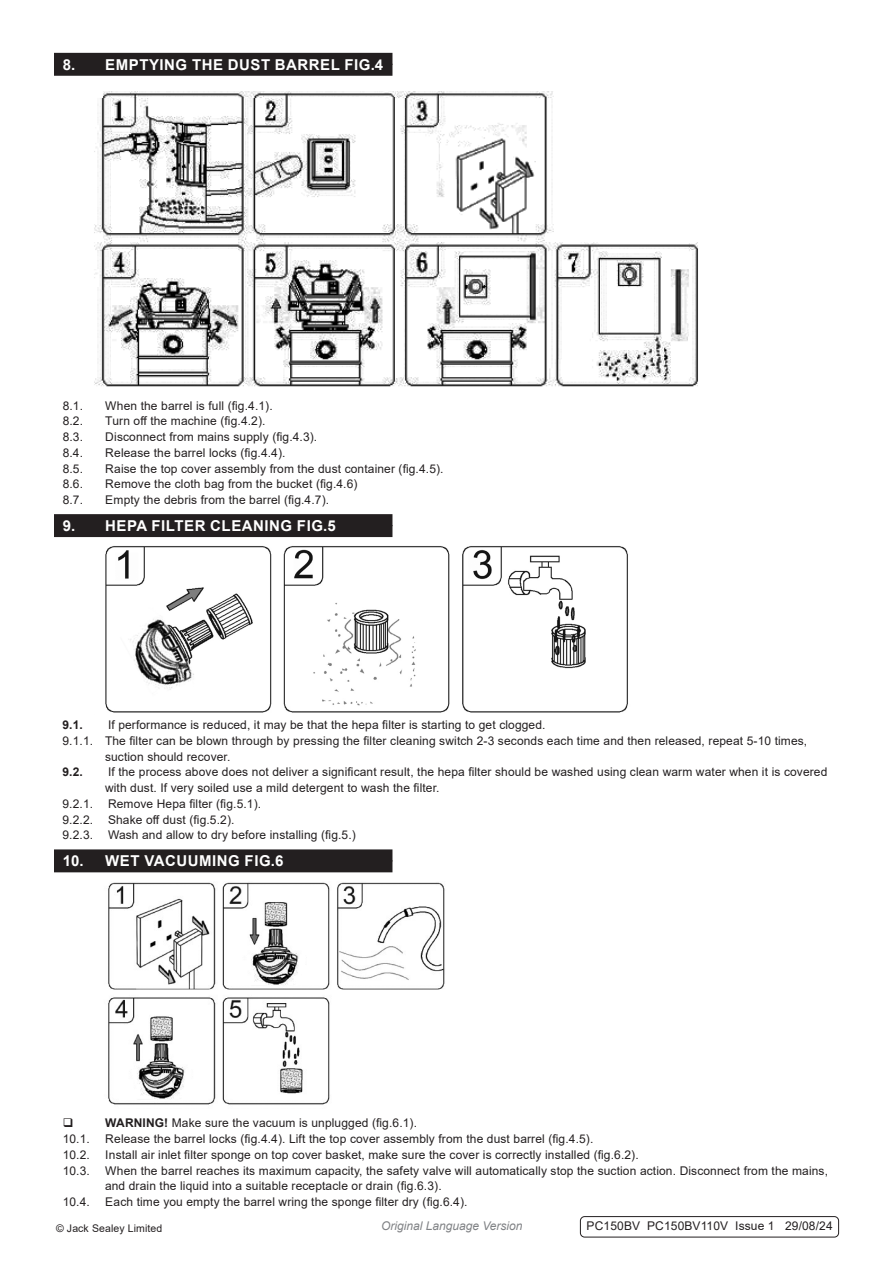
<style>
.page{position:relative;width:893px;height:1263px;background:#fff}
.page>*{position:absolute;margin:0;border:0;box-sizing:border-box;transform-origin:0 0}
.t1{font:700 15px "Arial";letter-spacing:.035em;color:#fff}
.Body__Footer{font:12px/15.8px "Arial";letter-spacing:.01em;color:#231f20}
.t2{font:italic 12px "Arial";color:#808285}
.t3{font:700 12px "Arial";color:#231f20}
.Body__Justified__7pt{font:10.5px "Arial";letter-spacing:.01em;color:#231f20}
.s1{font-weight:700}
</style>
<div class="page">
<div style="left:580px;top:1216px;width:259px;height:21px;border:1px solid #231f20;border-radius:4px"></div>
<div style="left:54px;top:64px;width:338px;height:12px;background:#231f20"></div>
<div style="left:54px;top:53px;width:338px;height:12px;background:#231f20"></div>
<div style="left:54px;top:525px;width:338px;height:12px;background:#231f20"></div>
<div style="left:54px;top:514px;width:338px;height:12px;background:#231f20"></div>
<div style="left:54px;top:860px;width:338px;height:12px;background:#231f20"></div>
<div style="left:54px;top:849px;width:338px;height:12px;background:#231f20"></div>
<img style="left:94px;top:91px;width:604px;height:296px">
<img style="left:105px;top:546px;width:523px;height:167px">
<img style="left:108px;top:882px;width:337px;height:223px">
<p class="t1" style="left:63px;top:54px;width:322px">8. EMPTYING THE DUST BARREL FIG.4</p>
<p class="Body__Footer" style="left:63px;top:397px;width:22px">8.1.</p>
<p class="Body__Footer" style="left:105px;top:397px;width:169px">When the barrel is full (fig.4.1).</p>
<p class="Body__Footer" style="left:63px;top:413px;width:22px">8.2.</p>
<p class="Body__Footer" style="left:105px;top:413px;width:162px">Turn off the machine (fig.4.2).</p>
<p class="Body__Footer" style="left:63px;top:429px;width:22px">8.3.</p>
<p class="Body__Footer" style="left:105px;top:429px;width:214px">Disconnect from mains supply (fig.4.3).</p>
<p class="Body__Footer" style="left:63px;top:445px;width:22px">8.4.</p>
<p class="Body__Footer" style="left:105px;top:445px;width:182px">Release the barrel locks (fig.4.4).</p>
<p class="Body__Footer" style="left:63px;top:460px;width:22px">8.5.</p>
<p class="Body__Footer" style="left:105px;top:460px;width:340px">Raise the top cover assembly from the dust container (fig.4.5).</p>
<p class="Body__Footer" style="left:63px;top:476px;width:22px">8.6.</p>
<p class="Body__Footer" style="left:105px;top:476px;width:254px">Remove the cloth bag from the bucket (fig.4.6)</p>
<p class="Body__Footer" style="left:63px;top:492px;width:22px">8.7.</p>
<p class="Body__Footer" style="left:105px;top:492px;width:225px">Empty the debris from the barrel (fig.4.7).</p>
<p class="t1" style="left:63px;top:515px;width:275px">9. HEPA FILTER CLEANING FIG.5</p>
<p class="t3" style="left:63px;top:716px;width:22px">9.1.</p>
<p class="Body__Footer" style="left:108px;top:717px;width:439px">If performance is reduced, it may be that the hepa filter is starting to get clogged.</p>
<p class="Body__Footer" style="left:105px;top:733px;width:704px;text-indent:-43px">9.1.1. The filter can be blown through by pressing the filter cleaning switch 2-3 seconds each time and then released, repeat 5-10 times, suction should recover.</p>
<p class="t3" style="left:63px;top:764px;width:22px">9.2.</p>
<p class="Body__Footer" style="left:105px;top:764px;width:724px">If the process above does not deliver a significant result, the hepa filter should be washed using clean warm water when it is covered with dust. If very soiled use a mild detergent to wash the filter.</p>
<p class="Body__Footer" style="left:63px;top:796px;width:200px">9.2.1. Remove Hepa filter (fig.5.1).</p>
<p class="Body__Footer" style="left:63px;top:811px;width:173px">9.2.2. Shake off dust (fig.5.2).</p>
<p class="Body__Footer" style="left:63px;top:827px;width:295px">9.2.3. Wash and allow to dry before installing (fig.5.)</p>
<p class="t1" style="left:63px;top:850px;width:222px">10. WET VACUUMING FIG.6</p>
<p class="Body__Footer" style="left:105px;top:1115px;width:313px"><span class="s1">WARNING!</span> Make sure the vacuum is unplugged (fig.6.1).</p>
<p class="Body__Footer" style="left:63px;top:1131px;width:29px">10.1.</p>
<p class="Body__Footer" style="left:105px;top:1131px;width:490px">Release the barrel locks (fig.4.4). Lift the top cover assembly from the dust barrel (fig.4.5).</p>
<p class="Body__Footer" style="left:63px;top:1147px;width:29px">10.2.</p>
<p class="Body__Footer" style="left:105px;top:1147px;width:535px">Install air inlet filter sponge on top cover basket, make sure the cover is correctly installed (fig.6.2).</p>
<p class="Body__Footer" style="left:63px;top:1162px;width:29px">10.3.</p>
<p class="Body__Footer" style="left:105px;top:1162px;width:724px">When the barrel reaches its maximum capacity, the safety valve will automatically stop the suction action. Disconnect from the mains, and drain the liquid into a suitable receptacle or drain (fig.6.3).</p>
<p class="Body__Footer" style="left:63px;top:1194px;width:29px">10.4.</p>
<p class="Body__Footer" style="left:105px;top:1194px;width:364px">Each time you empty the barrel wring the sponge filter dry (fig.6.4).</p>
<p class="Body__Justified__7pt" style="left:56px;top:1220px;width:108px">© Jack Sealey Limited</p>
<p class="t2" style="left:381px;top:1218px;width:143px">Original Language Version</p>
<p class="Body__Footer" style="left:586px;top:1218px;width:248px">PC150BV PC150BV110V Issue 1 29/08/24</p>
</div>
